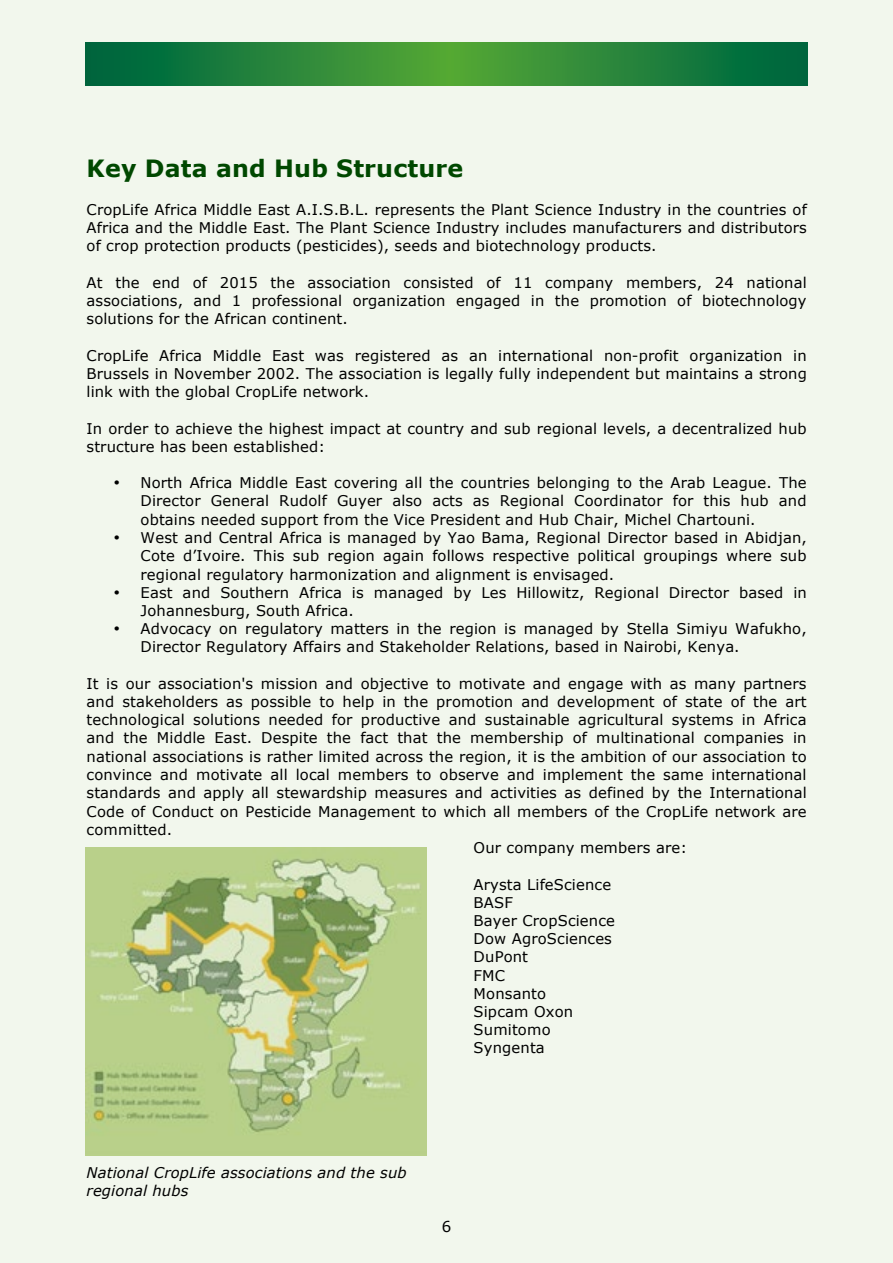
<style>
.page{position:relative;width:893px;height:1263px;background:#f2f7ed}
.page>*{position:absolute;margin:0;border:0;box-sizing:border-box;transform-origin:0 0}
.t1{font:700 23.7px "Verdana";letter-spacing:.005em;color:#004800}
.t2{font:15px "Verdana";color:#000}
.t3{font:14.7px/18.1px "Verdana";letter-spacing:.01em;color:#000;text-align:justify}
.t4{font:italic 14.7px/18.3px "Verdana";letter-spacing:.01em;color:#000}
</style>
<div class="page">
<svg style="left:85px;top:43px;width:723px;height:42px;background:#25843a"></svg>
<img style="left:85px;top:847px;width:341px;height:308px">
<h1 class="t1" style="left:87px;top:153px;width:378px">Key Data and Hub Structure</h1>
<p class="t3" style="left:87px;top:200px;width:722px">CropLife Africa Middle East A.I.S.B.L. represents the Plant Science Industry in the countries of Africa and the Middle East. The Plant Science Industry includes manufacturers and distributors of crop protection products (pesticides), seeds and biotechnology products.</p>
<p class="t3" style="left:87px;top:273px;width:722px">At the end of 2015 the association consisted of 11 company members, 24 national associations, and 1 professional organization engaged in the promotion of biotechnology solutions for the African continent.</p>
<p class="t3" style="left:87px;top:346px;width:722px">CropLife Africa Middle East was registered as an international non-profit organization in Brussels in November 2002. The association is legally fully independent but maintains a strong link with the global CropLife network.</p>
<p class="t3" style="left:87px;top:419px;width:722px">In order to achieve the highest impact at country and sub regional levels, a decentralized hub structure has been established:</p>
<p class="t3" style="left:141px;top:473px;width:668px;text-indent:-27px">• North Africa Middle East covering all the countries belonging to the Arab League. The Director General Rudolf Guyer also acts as Regional Coordinator for this hub and obtains needed support from the Vice President and Hub Chair, Michel Chartouni.</p>
<p class="t3" style="left:141px;top:528px;width:668px;text-indent:-27px">• West and Central Africa is managed by Yao Bama, Regional Director based in Abidjan, Cote d’Ivoire. This sub region again follows respective political groupings where sub regional regulatory harmonization and alignment is envisaged.</p>
<p class="t3" style="left:141px;top:583px;width:668px;text-indent:-27px">• East and Southern Africa is managed by Les Hillowitz, Regional Director based in<br>Johannesburg, South Africa.</p>
<p class="t3" style="left:141px;top:619px;width:668px;text-indent:-27px">• Advocacy on regulatory matters in the region is managed by Stella Simiyu Wafukho,<br>Director Regulatory Affairs and Stakeholder Relations, based in Nairobi, Kenya.</p>
<p class="t3" style="left:87px;top:674px;width:722px">It is our association's mission and objective to motivate and engage with as many partners</p>
<p class="t3" style="left:87px;top:692px;width:722px">and stakeholders as possible to help in the promotion and development of state of the art</p>
<p class="t3" style="left:87px;top:710px;width:721px">technological solutions needed for productive and sustainable agricultural systems in Africa</p>
<p class="t3" style="left:87px;top:728px;width:721px">and the Middle East. Despite the fact that the membership of multinational companies in</p>
<p class="t3" style="left:87px;top:747px;width:721px">national associations is rather limited across the region, it is the ambition of our association to</p>
<p class="t3" style="left:87px;top:765px;width:722px">convince and motivate all local members to observe and implement the same international</p>
<p class="t3" style="left:87px;top:783px;width:722px">standards and apply all stewardship measures and activities as defined by the International</p>
<p class="t3" style="left:87px;top:802px;width:722px">Code of Conduct on Pesticide Management to which all members of the CropLife network are</p>
<p class="t3" style="left:87px;top:820px;width:87px">committed.</p>
<p class="t3" style="left:474px;top:838px;width:215px">Our company members are:</p>
<p class="t3" style="left:474px;top:875px;width:143px;text-align:left">Arysta LifeScience<br>BASF<br>Bayer CropScience<br>Dow AgroSciences<br>DuPont<br>FMC<br>Monsanto<br>Sipcam Oxon<br>Sumitomo<br>Syngenta</p>
<p class="t4" style="left:87px;top:1162px;width:322px">National CropLife associations and the sub regional hubs</p>
<p class="t2" style="left:442px;top:1217px;width:11px">6</p>
</div>
